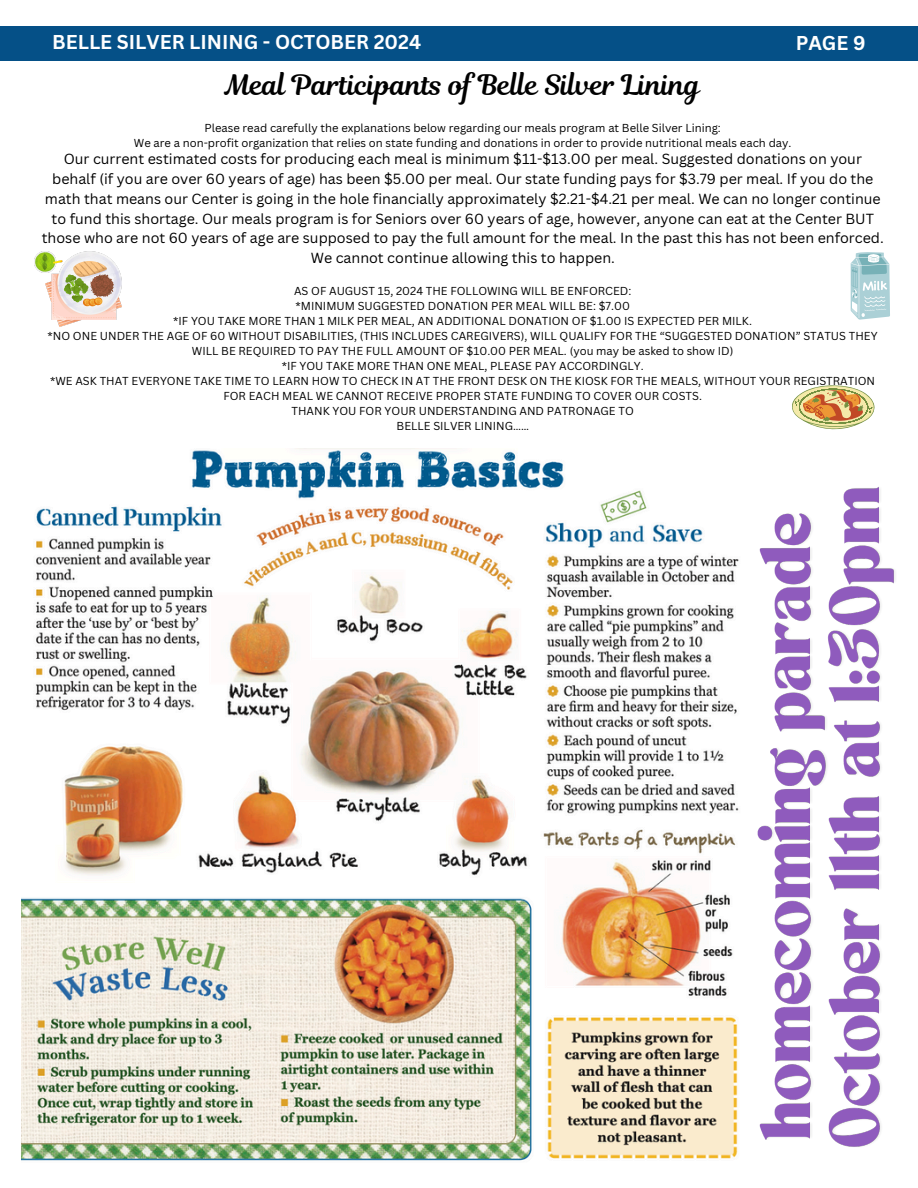
<style>
.page{position:relative;width:918px;height:1188px;background:#fff}
.page>*{position:absolute;margin:0;border:0;box-sizing:border-box;transform-origin:0 0}
.t1{font:27.75px "Magnolia Script";color:#000}
.t2{font:700 19.5px "Canva Sans";color:#fff}
.t3{font:14.25px/19.6px "Canva Sans";color:#000;text-align:center}
.t4{font:11.25px/15px "Canva Sans";color:#000;text-align:center}
</style>
<div class="page">
<div style="left:0;top:26px;width:918px;height:34px;background:#055087"></div>
<img style="left:35px;top:251px;width:87px;height:75px">
<svg style="left:792px;top:385px;width:83px;height:45px"></svg>
<svg style="left:851px;top:252px;width:39px;height:68px;background:#b4d5d9"></svg>
<img style="left:22px;top:448px;width:717px;height:713px">
<img style="left:757px;top:487px;width:138px;height:660px">
<p class="t2" style="left:52px;top:28px;width:370px">BELLE SILVER LINING - OCTOBER 2024</p>
<p class="t2" style="left:796px;top:29px;width:71px">PAGE 9</p>
<h3 class="t1" style="left:225px;top:66px;width:477px">Meal Participants of Belle Silver Lining</h3>
<h3 class="t4" style="left:134px;top:120px;width:659px">Please read carefully the explanations below regarding our meals program at Belle Silver Lining:<br>We are a non-profit organization that relies on state funding and donations in order to provide nutritional meals each day.</h3>
<h3 class="t3" style="left:42px;top:149px;width:844px">Our current estimated costs for producing each meal is minimum $11-$13.00 per meal. Suggested donations on your behalf (if you are over 60 years of age) has been $5.00 per meal. Our state funding pays for $3.79 per meal. If you do the math that means our Center is going in the hole financially approximately $2.21-$4.21 per meal. We can no longer continue to fund this shortage. Our meals program is for Seniors over 60 years of age, however, anyone can eat at the Center BUT those who are not 60 years of age are supposed to pay the full amount for the meal. In the past this has not been enforced.<br>We cannot continue allowing this to happen.</h3>
<h2 class="t4" style="left:294px;top:283px;width:339px">AS OF AUGUST 15, 2024 THE FOLLOWING WILL BE ENFORCED:</h2>
<h4 class="t4" style="left:296px;top:298px;width:336px">*MINIMUM SUGGESTED DONATION PER MEAL WILL BE: $7.00</h4>
<p class="t4" style="left:173px;top:313px;width:580px">*IF YOU TAKE MORE THAN 1 MILK PER MEAL, AN ADDITIONAL DONATION OF $1.00 IS EXPECTED PER MILK.</p>
<p class="t4" style="left:48px;top:328px;width:832px">*NO ONE UNDER THE AGE OF 60 WITHOUT DISABILITIES, (THIS INCLUDES CAREGIVERS), WILL QUALIFY FOR THE “SUGGESTED DONATION” STATUS THEY<br>WILL BE REQUIRED TO PAY THE FULL AMOUNT OF $10.00 PER MEAL. (you may be asked to show ID)</p>
<p class="t4" style="left:282px;top:358px;width:364px">*IF YOU TAKE MORE THAN ONE MEAL, PLEASE PAY ACCORDINGLY.</p>
<p class="t4" style="left:50px;top:373px;width:826px">*WE ASK THAT EVERYONE TAKE TIME TO LEARN HOW TO CHECK IN AT THE FRONT DESK ON THE KIOSK FOR THE MEALS, WITHOUT YOUR REGISTRATION<br>FOR EACH MEAL WE CANNOT RECEIVE PROPER STATE FUNDING TO COVER OUR COSTS.</p>
<p class="t4" style="left:292px;top:403px;width:344px">THANK YOU FOR YOUR UNDERSTANDING AND PATRONAGE TO</p>
<p class="t4" style="left:397px;top:418px;width:134px">BELLE SILVER LINING……</p>
</div>
